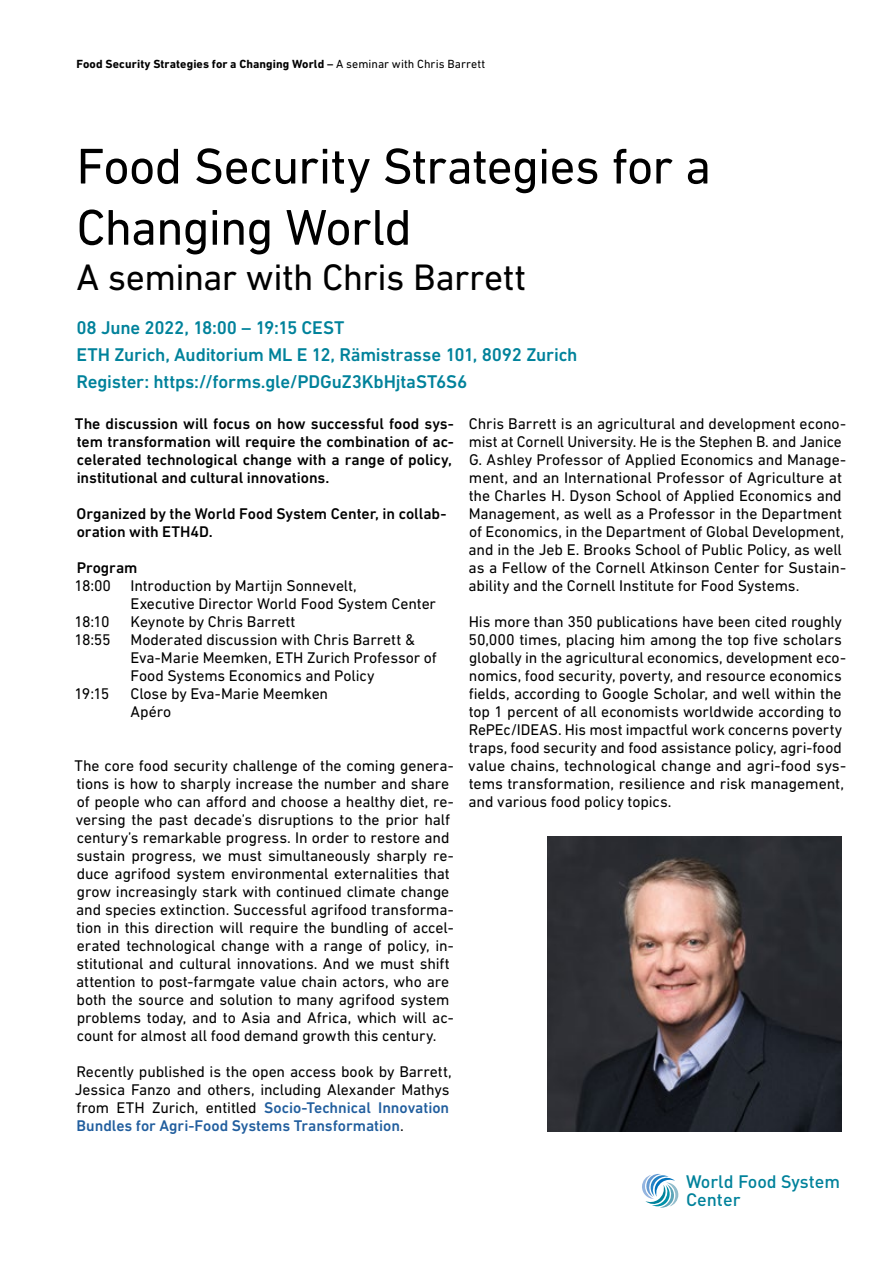
<style>
.page{position:relative;width:893px;height:1263px;background:#fff}
.page>*{position:absolute;margin:0;border:0;box-sizing:border-box;transform-origin:0 0}
.t1{font:51px/61.2px "DIN Next W1 G";letter-spacing:-.02em;color:#000}
.t2{font:37.5px "DIN Next W1 G";letter-spacing:-.015em;color:#000}
.t3{font:500 18.75px/27px "DIN Next W1 G";letter-spacing:-.01em;color:#00829b}
.t4{font:500 17.85px/17.9px "DIN Pro";color:#00829b}
.t5{font:15.75px/18px "DIN Next W1 G";letter-spacing:-.005em;color:#000}
.t6{font:500 15.75px/18px "DIN Next W1 G";letter-spacing:-.005em;color:#000;text-align:justify}
.t7{font:700 12px "DIN Next W1 G";letter-spacing:.01em;color:#000}
.s1{font-weight:500}
.s2{font-weight:400}
.s3{font-weight:500;color:#215e9e}
</style>
<div class="page">
<svg style="left:642px;top:1174px;width:36px;height:33px"></svg>
<img style="left:547px;top:837px;width:295px;height:294px">
<p class="t7" style="left:77px;top:57px;width:410px">Food Security Strategies for a Changing World <span class="s1">–</span> <span class="s2">A seminar with Chris Barrett</span></p>
<h1 class="t1" style="left:77px;top:135px;width:636px">Food Security Strategies for a<br>Changing World</h1>
<h2 class="t2" style="left:77px;top:255px;width:451px">A seminar with Chris Barrett</h2>
<p class="t3" style="left:77px;top:314px;width:502px">08 June 2022, 18:00 – 19:15 CEST<br>ETH Zurich, Auditorium ML E 12, Rämistrasse 101, 8092 Zurich<br>Register: https://forms.gle/PDGuZ3KbHjtaST6S6</p>
<p class="t6" style="left:75px;top:415px;width:380px">The discussion will focus on how successful food sys&shy;tem transformation will require the combination of ac&shy;celerated technological change with a range of policy, institutional and cultural innovations.</p>
<p class="t6" style="left:77px;top:505px;width:371px">Organized by the World Food System Center, in collab&shy;oration with ETH4D.</p>
<p class="t6" style="left:77px;top:559px;width:62px">Program</p>
<p class="t5" style="left:75px;top:577px;width:284px">18:00 Introduction by Martijn Sonnevelt,</p>
<p class="t5" style="left:131px;top:595px;width:307px">Executive Director World Food System Center</p>
<p class="t5" style="left:75px;top:613px;width:37px">18:10</p>
<p class="t5" style="left:131px;top:613px;width:167px">Keynote by Chris Barrett</p>
<p class="t5" style="left:75px;top:631px;width:38px">18:55</p>
<p class="t5" style="left:131px;top:631px;width:308px">Moderated discussion with Chris Barrett &amp;<br>Eva-Marie Meemken, ETH Zurich Professor of<br>Food Systems Economics and Policy</p>
<p class="t5" style="left:75px;top:685px;width:36px">19:15</p>
<p class="t5" style="left:131px;top:685px;width:199px">Close by Eva-Marie Meemken<br>Apéro</p>
<p class="t5" style="left:75px;top:757px;width:381px">The core food security challenge of the coming genera&shy;tions is how to sharply increase the number and share of people who can afford and choose a healthy diet, re&shy;versing the past decade’s disruptions to the prior half century’s remarkable progress. In order to restore and sustain progress, we must simultaneously sharply re&shy;duce agrifood system environmental externalities that grow increasingly stark with continued climate change and species extinction. Successful agrifood transforma&shy;tion in this direction will require the bundling of accel&shy;erated technological change with a range of policy, in&shy;stitutional and cultural innovations. And we must shift attention to post-farmgate value chain actors, who are both the source and solution to many agrifood system problems today, and to Asia and Africa, which will ac&shy;count for almost all food demand growth this century.</p>
<p class="t5" style="left:75px;top:1063px;width:378px">Recently published is the open access book by Barrett, Jessica Fanzo and others, including Alexander Mathys from ETH Zurich, entitled <span class="s3">Socio-Technical Innovation Bundles for Agri-Food Systems Transformation</span>.</p>
<p class="t5" style="left:469px;top:415px;width:379px">Chris Barrett is an agricultural and development econo&shy;mist at Cornell University. He is the Stephen B. and Janice G. Ashley Professor of Applied Economics and Manage&shy;ment, and an International Professor of Agriculture at the Charles H. Dyson School of Applied Economics and Management, as well as a Professor in the Department of Economics, in the Department of Global Development, and in the Jeb E. Brooks School of Public Policy, as well as a Fellow of the Cornell Atkinson Center for Sustain&shy;ability and the Cornell Institute for Food Systems.</p>
<p class="t5" style="left:468px;top:613px;width:379px">His more than 350 publications have been cited roughly 50,000 times, placing him among the top five scholars globally in the agricultural economics, development eco&shy;nomics, food security, poverty, and resource economics fields, according to Google Scholar, and well within the top 1 percent of all economists worldwide according to RePEc/IDEAS. His most impactful work concerns poverty traps, food security and food assistance policy, agri-food value chains, technological change and agri-food sys&shy;tems transformation, resilience and risk management, and various food policy topics.</p>
<p class="t4" style="left:686px;top:1170px;width:156px">World Food System<br>Center</p>
</div>
